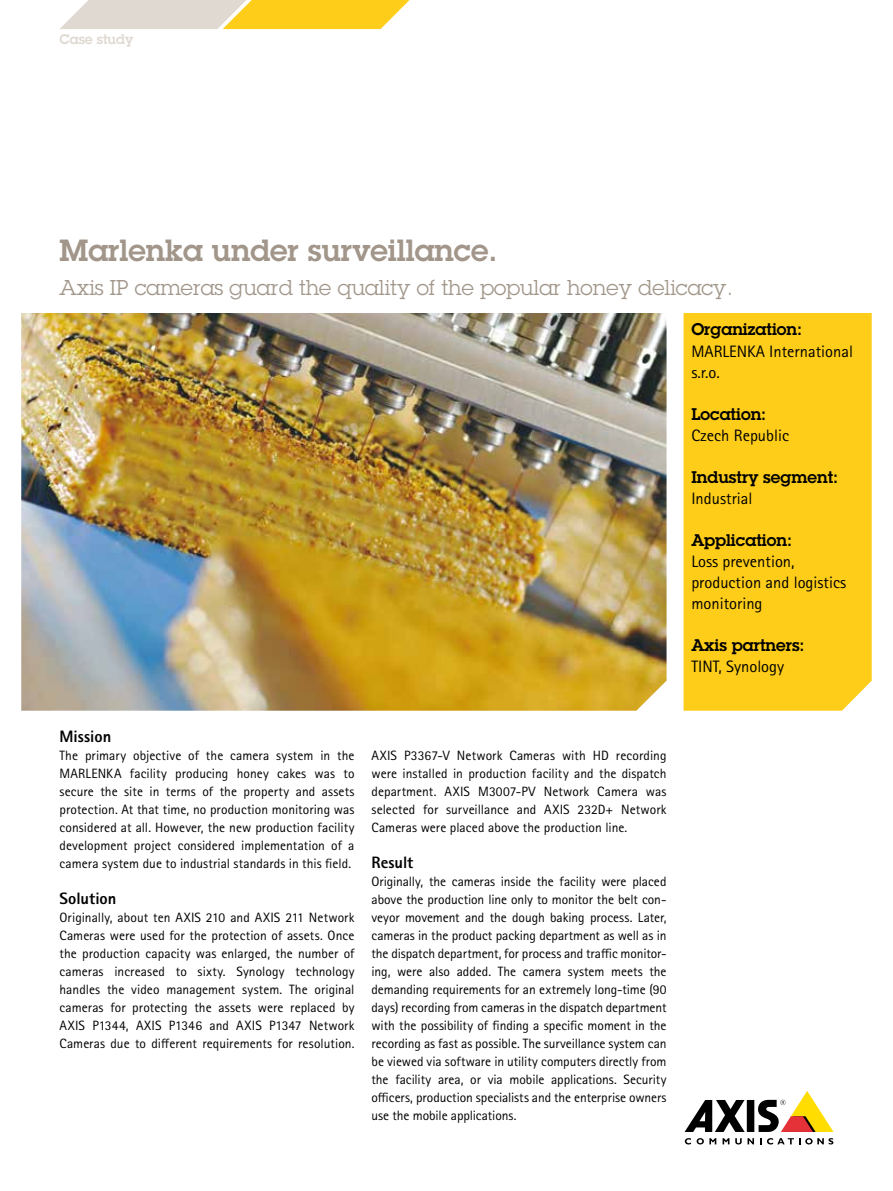
<style>
.page{position:relative;width:893px;height:1191px;background:#fff}
.page>*{position:absolute;margin:0;border:0;box-sizing:border-box;transform-origin:0 0}
.t1{font:600 30px "Lubalin Graph ECG";color:#a19689}
.t2{font:21px "Lubalin Graph ECG";color:#a19689}
.t3{font:16.5px/21px "Rotis Sans Serif Pro";color:#000}
.t4{font:600 16.5px "Lubalin Graph ECG";color:#000}
.t5{font:800 16.5px "Rotis Sans Serif Pro";color:#000}
.t6{font:16.5px "Rotis Sans Cyrillic";color:#000}
.t7{font:13.5px/18px "Rotis Sans Serif Pro";color:#000;text-align:justify}
.t8{font:600 13.5px "Lubalin Graph ECG";color:#dfd9d1}
</style>
<div class="page">
<div style="left:747px;top:1100px;width:7px;height:32px;background:#000"></div>
<svg style="left:685px;top:1100px;width:60px;height:32px"></svg>
<svg style="left:758px;top:1091px;width:75px;height:41px"></svg>
<svg style="left:685px;top:1138px;width:6px;height:6px"></svg>
<svg style="left:697px;top:1138px;width:19px;height:6px"></svg>
<svg style="left:723px;top:1138px;width:6px;height:6px"></svg>
<svg style="left:735px;top:1138px;width:19px;height:6px"></svg>
<svg style="left:760px;top:1138px;width:73px;height:6px"></svg>
<div style="left:684px;top:313px;width:188px;height:397px;background:#fecd1a"></div>
<svg style="left:60px;top:0;width:350px;height:29px;background:#f0d782"></svg>
<img style="left:21px;top:313px;width:645px;height:397px">
<p class="t8" style="left:60px;top:30px;width:75px">Case study</p>
<h1 class="t1" style="left:60px;top:231px;width:440px">Marlenka under surveillance.</h1>
<h2 class="t2" style="left:60px;top:274px;width:675px">Axis IP cameras guard the quality of the popular honey delicacy.</h2>
<p class="t5" style="left:60px;top:725px;width:53px">Mission</p>
<p class="t7" style="left:60px;top:746px;width:296px">The primary objective of the camera system in the MARLENKA facility producing honey cakes was to secure the site in terms of the property and assets protection. At that time, no production monitoring was considered at all. However, the new production facility development project considered implementation of a camera system due to industrial standards in this field.</p>
<p class="t5" style="left:60px;top:887px;width:58px">Solution</p>
<p class="t7" style="left:60px;top:908px;width:297px">Originally, about ten AXIS 210 and AXIS 211 Network Cameras were used for the protection of assets. Once the production capacity was enlarged, the number of cameras increased to sixty. Synology technology handles the video management system. The original cameras for protecting the assets were replaced by AXIS P1344, AXIS P1346 and AXIS P1347 Network Cameras due to different requirements for resolution.</p>
<p class="t7" style="left:372px;top:746px;width:296px">AXIS P3367-V Network Cameras with HD recording were installed in production facility and the dispatch department. AXIS M3007-PV Network Camera was selected for surveillance and AXIS 232D+ Network Cameras were placed above the production line.</p>
<p class="t5" style="left:372px;top:851px;width:43px">Result</p>
<p class="t7" style="left:372px;top:872px;width:297px">Originally, the cameras inside the facility were placed above the production line only to monitor the belt con&shy;veyor movement and the dough baking process. Later, cameras in the product packing department as well as in the dispatch department, for process and traffic monitor&shy;ing, were also added. The camera system meets the demanding requirements for an extremely long-time (90 days) recording from cameras in the dispatch department with the possibility of finding a specific moment in the recording as fast as possible. The surveillance system can be viewed via software in utility computers directly from the facility area, or via mobile applications. Security officers, production specialists and the enterprise owners use the mobile applications.</p>
<p class="t4" style="left:691px;top:319px;width:112px">Organization:</p>
<p class="t3" style="left:691px;top:340px;width:163px">MARLENKA International s.r.o.</p>
<p class="t4" style="left:691px;top:403px;width:76px">Location:</p>
<p class="t3" style="left:691px;top:424px;width:99px">Czech Republic</p>
<p class="t4" style="left:691px;top:466px;width:148px">Industry segment:</p>
<p class="t6" style="left:691px;top:488px;width:63px">Industrial</p>
<p class="t4" style="left:691px;top:529px;width:102px">Application:</p>
<p class="t3" style="left:691px;top:550px;width:156px">Loss prevention, production and logistics monitoring</p>
<p class="t4" style="left:691px;top:634px;width:115px">Axis partners:</p>
<p class="t3" style="left:691px;top:655px;width:94px">TINT, Synology</p>
</div>
